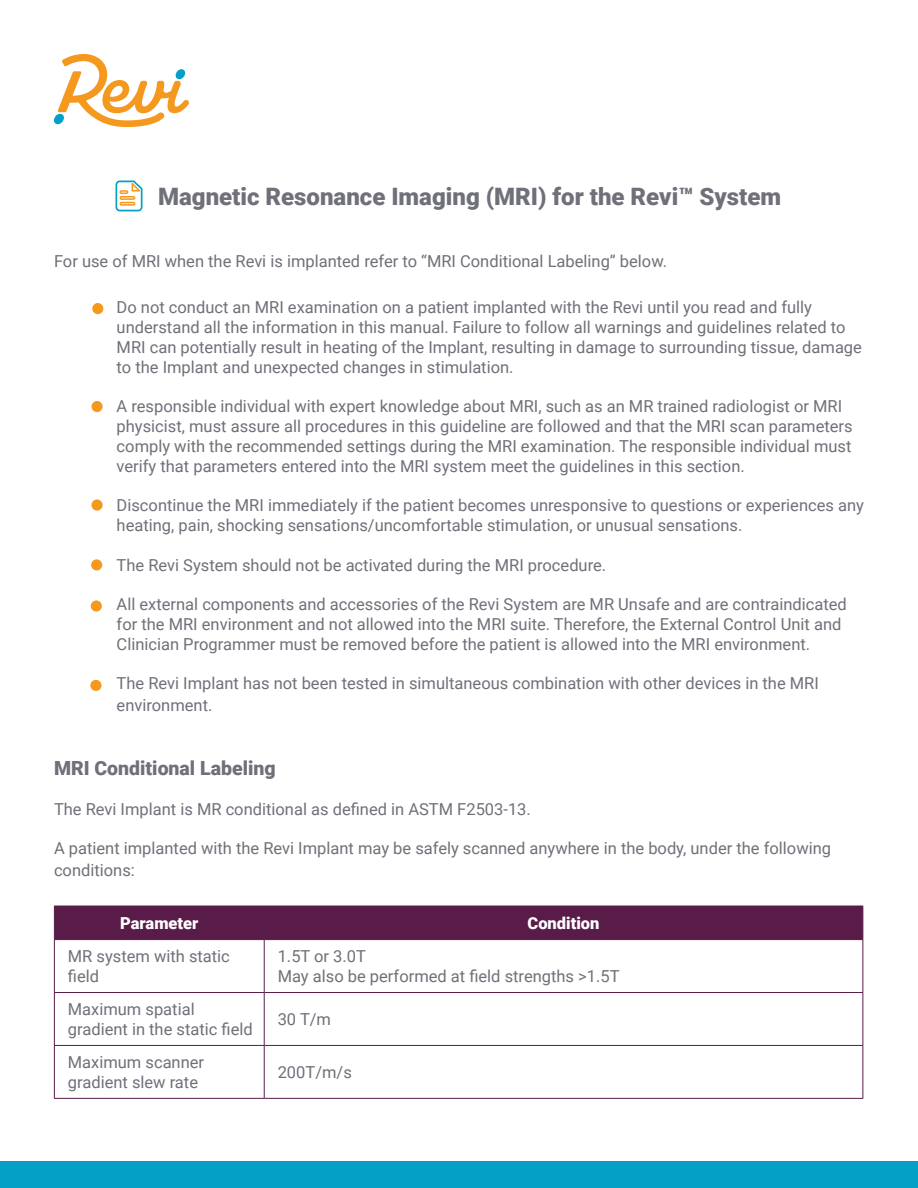
<style>
.page{position:relative;width:918px;height:1188px;background:#fff}
.page>*{position:absolute;margin:0;border:0;box-sizing:border-box;transform-origin:0 0}
.t1{font:900 24px "Roboto";color:#6f7079}
.t2{font:900 19.5px "Roboto";color:#6f7079}
.t3{font:16.5px/19.8px "Roboto";color:#6f7079}
.t4{font:900 16.5px "Roboto";color:#fff}
</style>
<div class="page">
<div style="left:0;top:1161px;width:918px;height:27px;background:#04a0c5"></div>
<div style="left:54px;top:114px;width:10px;height:10px;background:#04a0c5;border-radius:4px"></div>
<svg style="left:58px;top:54px;width:131px;height:73px"></svg>
<div style="left:92px;top:303px;width:11px;height:11px;background:#f5981e;border-radius:50%"></div>
<div style="left:91px;top:401px;width:12px;height:11px;background:#f5981e;border-radius:50%"></div>
<div style="left:91px;top:500px;width:12px;height:11px;background:#f5981e;border-radius:50%"></div>
<div style="left:91px;top:600px;width:11px;height:12px;background:#f5981e;border-radius:50%"></div>
<div style="left:91px;top:559px;width:11px;height:12px;background:#f5981e;border-radius:50%"></div>
<div style="left:90px;top:680px;width:12px;height:11px;background:#f5981e;border-radius:50%"></div>
<svg style="left:116px;top:181px;width:27px;height:30px"></svg>
<div style="left:55px;top:907px;width:807px;height:32px;background:#591c48"></div>
<hr style="left:54px;top:906px;width:210px;height:1px;background:#591c48">
<hr style="left:54px;top:906px;width:1px;height:33px;background:#591c48">
<hr style="left:264px;top:906px;width:599px;height:1px;background:#591c48">
<hr style="left:264px;top:906px;width:1px;height:33px;background:#591c48">
<hr style="left:862px;top:906px;width:1px;height:33px;background:#591c48">
<hr style="left:54px;top:939px;width:210px;height:1px;background:#591c48">
<hr style="left:54px;top:940px;width:1px;height:52px;background:#591c48">
<hr style="left:264px;top:939px;width:599px;height:1px;background:#591c48">
<hr style="left:264px;top:940px;width:1px;height:52px;background:#591c48">
<hr style="left:862px;top:940px;width:1px;height:52px;background:#591c48">
<hr style="left:54px;top:992px;width:210px;height:1px;background:#591c48">
<hr style="left:54px;top:993px;width:1px;height:52px;background:#591c48">
<hr style="left:264px;top:992px;width:599px;height:1px;background:#591c48">
<hr style="left:264px;top:993px;width:1px;height:52px;background:#591c48">
<hr style="left:862px;top:993px;width:1px;height:52px;background:#591c48">
<hr style="left:54px;top:1045px;width:210px;height:1px;background:#591c48">
<hr style="left:54px;top:1046px;width:1px;height:52px;background:#591c48">
<hr style="left:264px;top:1045px;width:599px;height:1px;background:#591c48">
<hr style="left:264px;top:1046px;width:1px;height:52px;background:#591c48">
<hr style="left:862px;top:1046px;width:1px;height:52px;background:#591c48">
<hr style="left:54px;top:1098px;width:210px;height:1px;background:#591c48">
<hr style="left:264px;top:1098px;width:599px;height:1px;background:#591c48">
<p class="t1" style="left:158px;top:180px;width:625px">Magnetic Resonance Imaging (MRI) for the Revi™ System</p>
<p class="t3" style="left:54px;top:250px;width:615px">For use of MRI when the Revi is implanted refer to “MRI Conditional Labeling” below.</p>
<p class="t3" style="left:117px;top:297px;width:747px">Do not conduct an MRI examination on a patient implanted with the Revi until you read and fully understand all the information in this manual. Failure to follow all warnings and guidelines related to MRI can potentially result in heating of the Implant, resulting in damage to surrounding tissue, damage to the Implant and unexpected changes in stimulation.</p>
<p class="t3" style="left:117px;top:396px;width:738px">A responsible individual with expert knowledge about MRI, such as an MR trained radiologist or MRI physicist, must assure all procedures in this guideline are followed and that the MRI scan parameters comply with the recommended settings during the MRI examination. The responsible individual must verify that parameters entered into the MRI system meet the guidelines in this section.</p>
<p class="t3" style="left:117px;top:495px;width:749px">Discontinue the MRI immediately if the patient becomes unresponsive to questions or experiences any heating, pain, shocking sensations/uncomfortable stimulation, or unusual sensations.</p>
<p class="t3" style="left:117px;top:554px;width:491px">The Revi System should not be activated during the MRI procedure.</p>
<p class="t3" style="left:117px;top:594px;width:732px">All external components and accessories of the Revi System are MR Unsafe and are contraindicated for the MRI environment and not allowed into the MRI suite. Therefore, the External Control Unit and<br>Clinician Programmer must be removed before the patient is allowed into the MRI environment.</p>
<p class="t3" style="left:117px;top:672px;width:704px;line-height:21.6px">The Revi Implant has not been tested in simultaneous combination with other devices in the MRI environment.</p>
<p class="t2" style="left:54px;top:755px;width:223px">MRI Conditional Labeling</p>
<p class="t3" style="left:54px;top:798px;width:478px">The Revi Implant is MR conditional as defined in ASTM F2503-13.</p>
<p class="t3" style="left:54px;top:837px;width:779px;line-height:21.6px">A patient implanted with the Revi Implant may be safely scanned anywhere in the body, under the following conditions:</p>
<p class="t4" style="left:120px;top:912px;width:80px">Parameter</p>
<p class="t4" style="left:528px;top:912px;width:74px">Condition</p>
<p class="t3" style="left:68px;top:946px;width:164px">MR system with static field</p>
<p class="t3" style="left:278px;top:946px;width:90px">1.5T or 3.0T</p>
<p class="t3" style="left:278px;top:966px;width:343px">May also be performed at field strengths &gt;1.5T</p>
<p class="t3" style="left:68px;top:999px;width:186px">Maximum spatial gradient in the static field</p>
<p class="t3" style="left:278px;top:1009px;width:55px">30 T/m</p>
<p class="t3" style="left:68px;top:1052px;width:138px">Maximum scanner gradient slew rate</p>
<p class="t3" style="left:278px;top:1062px;width:76px">200T/m/s</p>
</div>
